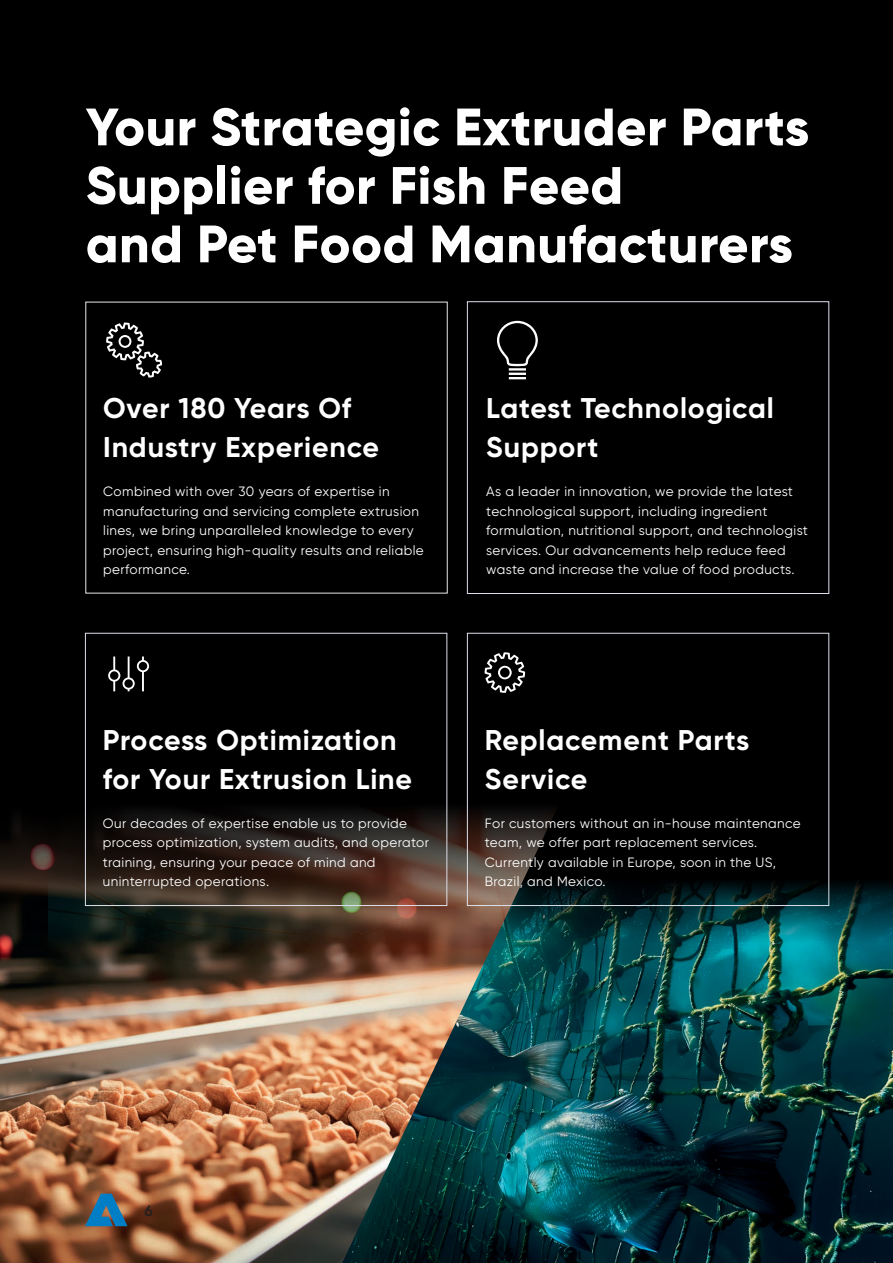
<style>
.page{position:relative;width:893px;height:1263px;background:#fff}
.page>*{position:absolute;margin:0;border:0;box-sizing:border-box;transform-origin:0 0}
.ANDRITZ_Level_2-3_Headline_left{font:800 52.5px/58.5px "Gilroy";letter-spacing:.01em;color:#fff}
.ANDRITZ_Level_2-3_Quote{font:700 28.5px/39px "Gilroy";letter-spacing:.03em;color:#fff}
.t1{font:600 15px "Gilroy";color:#231f20}
.ANDRITZ_Level_2-3_Copytext{font:13.5px/19.5px "Gilroy";letter-spacing:.03em;color:#fff}
</style>
<div class="page">
<div style="left:0;top:0;width:893px;height:1152px;background:#000001"></div>
<img style="left:590px;top:867px;width:303px;height:396px">
<img style="left:0;top:740px;width:590px;height:523px">
<svg style="left:85px;top:1194px;width:43px;height:32px"></svg>
<svg style="left:106px;top:323px;width:56px;height:55px"></svg>
<div style="left:85px;top:633px;width:362px;height:273px;border:1px solid #dde0ea"></div>
<div style="left:467px;top:301px;width:362px;height:293px;border:1px solid #dde0ea"></div>
<div style="left:467px;top:633px;width:362px;height:273px;border:1px solid #dde0ea"></div>
<svg style="left:485px;top:652px;width:40px;height:41px"></svg>
<svg style="left:497px;top:321px;width:41px;height:58px"></svg>
<svg style="left:108px;top:656px;width:41px;height:35px"></svg>
<p class="ANDRITZ_Level_2-3_Headline_left" style="left:86px;top:97px;width:725px">Your Strategic Extruder Parts<br>Supplier for Fish Feed<br>and Pet Food Manufacturers</p>
<p class="ANDRITZ_Level_2-3_Quote" style="left:103px;top:389px;width:277px">Over 180 Years Of<br>Industry Experience</p>
<p class="ANDRITZ_Level_2-3_Copytext" style="left:103px;top:482px;width:322px">Combined with over 30 years of expertise in manufacturing and servicing complete extrusion lines, we bring unparalleled knowledge to every project, ensuring high-quality results and reliable performance.</p>
<h2 class="ANDRITZ_Level_2-3_Quote" style="left:486px;top:389px;width:289px">Latest Technological<br>Support</h2>
<p class="ANDRITZ_Level_2-3_Copytext" style="left:486px;top:482px;width:323px">As a leader in innovation, we provide the latest technological support, including ingredient formulation, nutritional support, and technologist services. Our advancements help reduce feed waste and increase the value of food products.</p>
<p class="ANDRITZ_Level_2-3_Quote" style="left:103px;top:720px;width:311px">Process Optimization for Your Extrusion Line</p>
<p class="ANDRITZ_Level_2-3_Copytext" style="left:103px;top:813px;width:328px">Our decades of expertise enable us to provide process optimization, system audits, and operator training, ensuring your peace of mind and uninterrupted operations.</p>
<p class="ANDRITZ_Level_2-3_Quote" style="left:485px;top:720px;width:266px">Replacement Parts<br>Service</p>
<p class="ANDRITZ_Level_2-3_Copytext" style="left:485px;top:813px;width:318px">For customers without an in-house maintenance team, we offer part replacement services.</p>
<p class="ANDRITZ_Level_2-3_Copytext" style="left:485px;top:852px;width:293px">Currently available in Europe, soon in the US,<br>Brazil, and Mexico.</p>
<p class="t1" style="left:145px;top:1201px;width:10px">6</p>
</div>
